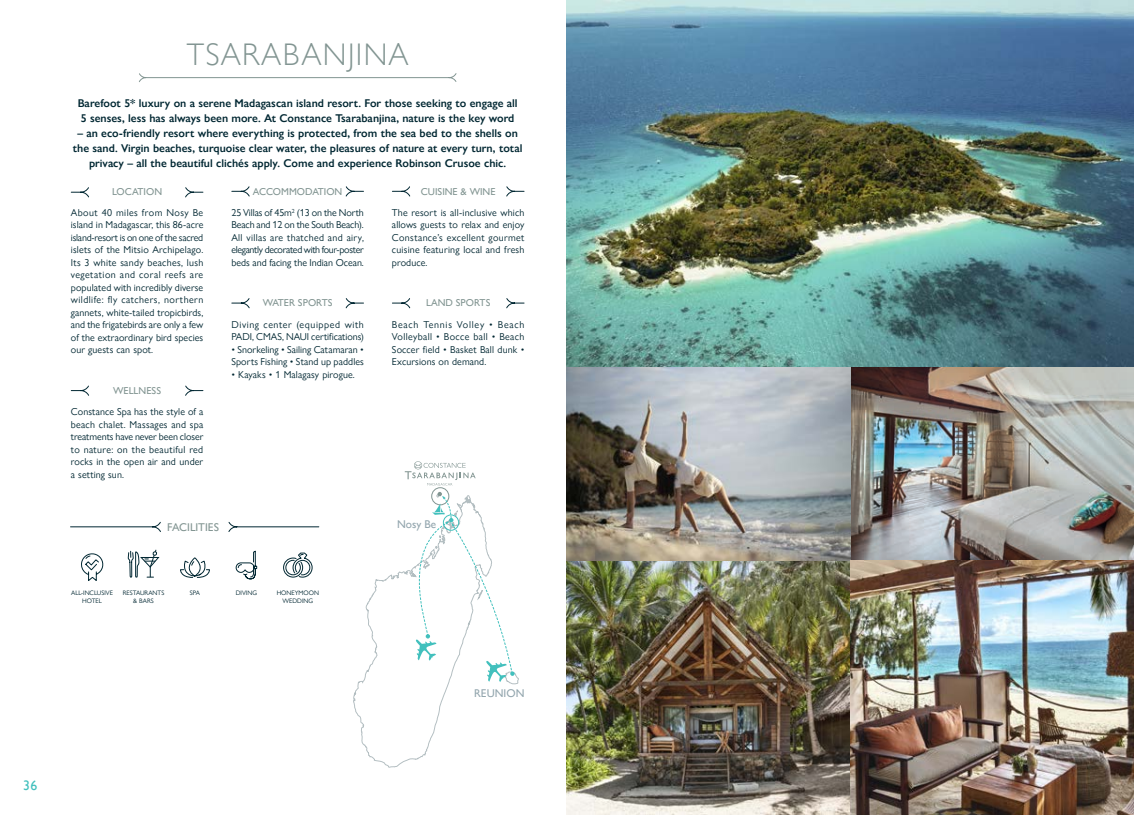
<style>
.page{position:relative;width:1134px;height:815px;background:#fff}
.page>*{position:absolute;margin:0;border:0;box-sizing:border-box;transform-origin:0 0}
.t1{font:300 31.25px "Gill Sans Nova";letter-spacing:.04em;color:#829592}
.t2{font:500 13.75px "Gill Sans Nova";color:#42c0bd}
.t3{font:600 11.25px/15px "Gill Sans Nova";color:#002732}
.t4{font:500 11.25px "Gill Sans Nova";color:#93a6ae}
.t5{font:500 11.25px "Gill Sans Nova";color:#829592}
.t6{font:10px/12.5px "Gill Sans Nova";letter-spacing:.01em;color:#002732;text-align:justify}
.t7{font:10px/12.5px "Gill Sans Nova";letter-spacing:.045em;color:#002732}
.t8{font:500 10px "Gill Sans Nova";color:#829592}
.t9{font:6.38px/8px "Gill Sans Nova";color:#002732;text-align:center}
.s1{font-weight:500;color:#829592}
</style>
<div class="page">
<svg style="left:353px;top:571px;width:96px;height:197px"></svg>
<svg style="left:405px;top:461px;width:71px;height:25px"></svg>
<div style="left:431px;top:487px;width:18px;height:18px;border:1px solid #829592;border-radius:50%"></div>
<svg style="left:402px;top:492px;width:117px;height:193px"></svg>
<svg style="left:139px;top:73px;width:318px;height:9px"></svg>
<svg style="left:81px;top:553px;width:23px;height:28px"></svg>
<svg style="left:283px;top:552px;width:30px;height:26px"></svg>
<svg style="left:180px;top:557px;width:30px;height:21px"></svg>
<svg style="left:235px;top:550px;width:22px;height:29px"></svg>
<svg style="left:128px;top:549px;width:32px;height:29px"></svg>
<svg style="left:70px;top:521px;width:91px;height:11px"></svg>
<svg style="left:228px;top:522px;width:92px;height:10px"></svg>
<svg style="left:70px;top:187px;width:19px;height:11px"></svg>
<svg style="left:185px;top:187px;width:19px;height:11px"></svg>
<svg style="left:70px;top:385px;width:19px;height:11px"></svg>
<svg style="left:185px;top:385px;width:19px;height:11px"></svg>
<svg style="left:231px;top:298px;width:19px;height:11px"></svg>
<svg style="left:345px;top:298px;width:19px;height:11px"></svg>
<svg style="left:392px;top:298px;width:19px;height:11px"></svg>
<svg style="left:506px;top:298px;width:19px;height:11px"></svg>
<svg style="left:231px;top:186px;width:19px;height:11px"></svg>
<svg style="left:345px;top:186px;width:19px;height:11px"></svg>
<svg style="left:392px;top:186px;width:19px;height:11px"></svg>
<svg style="left:506px;top:186px;width:19px;height:11px"></svg>
<img style="left:567px;top:561px;width:283px;height:254px">
<img style="left:567px;top:0;width:567px;height:561px">
<img style="left:851px;top:561px;width:283px;height:254px">
<h1 class="t1" style="left:187px;top:36px;width:224px">TSARABANJINA</h1>
<p class="t3" style="left:78px;top:95px;width:441px">Barefoot 5* luxury on a serene Madagascan island resort. For those seeking to engage all<br>5 senses, less has always been more. At Constance Tsarabanjina, nature is the key word</p>
<p class="t3" style="left:73px;top:125px;width:451px;text-align:center">– an eco-friendly resort where everything is protected, from the sea bed to the shells on the sand. Virgin beaches, turquoise clear water, the pleasures of nature at every turn, total privacy – all the beautiful clichés apply. Come and experience Robinson Crusoe chic.</p>
<p class="t8" style="left:112px;top:185px;width:52px">LOCATION</p>
<p class="t6" style="left:71px;top:206px;width:134px">About 40 miles from Nosy Be island in Madagascar, this 86-acre island-resort is on one of the sacred islets of the Mitsio Archipelago.<br>Its 3 white sandy beaches, lush vegetation and coral reefs are populated with incredibly diverse wildlife: fly catchers, northern gannets, white-tailed tropicbirds, and the frigatebirds are only a few of the extraordinary bird species our guests can spot.</p>
<p class="t8" style="left:421px;top:185px;width:76px">CUISINE &amp; WINE</p>
<p class="t6" style="left:392px;top:206px;width:134px">The resort is all-inclusive which allows guests to relax and enjoy Constance’s excellent gourmet cuisine featuring local and fresh produce.</p>
<p class="t6" style="left:231px;top:180px;width:134px;line-height:21.4px;text-align:center"><span class="s1">ACCOMMODATION<br></span>25 Villas of 45m<sup>2</sup> (13 on the North</p>
<p class="t6" style="left:231px;top:219px;width:134px">Beach and 12 on the South Beach).<br>All villas are thatched and airy, elegantly decorated with four-poster beds and facing the Indian Ocean.</p>
<p class="t8" style="left:263px;top:297px;width:71px">WATER SPORTS</p>
<p class="t7" style="left:231px;top:318px;width:134px">Diving center (equipped with<br>PADI, CMAS, NAUI certifications)</p>
<p class="t6" style="left:231px;top:343px;width:134px">• Snorkeling • Sailing Catamaran •<br>Sports Fishing • Stand up paddles</p>
<p class="t6" style="left:231px;top:368px;width:125px">• Kayaks • 1 Malagasy pirogue.</p>
<p class="t8" style="left:426px;top:297px;width:66px">LAND SPORTS</p>
<p class="t6" style="left:392px;top:318px;width:134px">Beach Tennis Volley • Beach Volleyball • Bocce ball • Beach Soccer field • Basket Ball dunk • Excursions on demand.</p>
<p class="t8" style="left:113px;top:384px;width:50px">WELLNESS</p>
<p class="t6" style="left:71px;top:405px;width:134px">Constance Spa has the style of a beach chalet. Massages and spa treatments have never been closer to nature: on the beautiful red rocks in the open air and under a setting sun.</p>
<p class="t5" style="left:167px;top:520px;width:53px">FACILITIES</p>
<p class="t9" style="left:71px;top:588px;width:43px">ALL-INCLUSIVE<br>HOTEL</p>
<p class="t9" style="left:277px;top:588px;width:44px">HONEYMOON<br>WEDDING</p>
<p class="t9" style="left:123px;top:588px;width:43px">RESTAURANTS</p>
<p class="t9" style="left:190px;top:588px;width:12px">SPA</p>
<p class="t9" style="left:236px;top:588px;width:23px">DIVING</p>
<p class="t9" style="left:133px;top:596px;width:22px">&amp; BARS</p>
<p class="t4" style="left:397px;top:517px;width:41px">Nosy Be</p>
<h2 class="t2" style="left:23px;top:776px;width:16px">36</h2>
<p class="t4" style="left:474px;top:687px;width:52px">REUNION</p>
</div>
